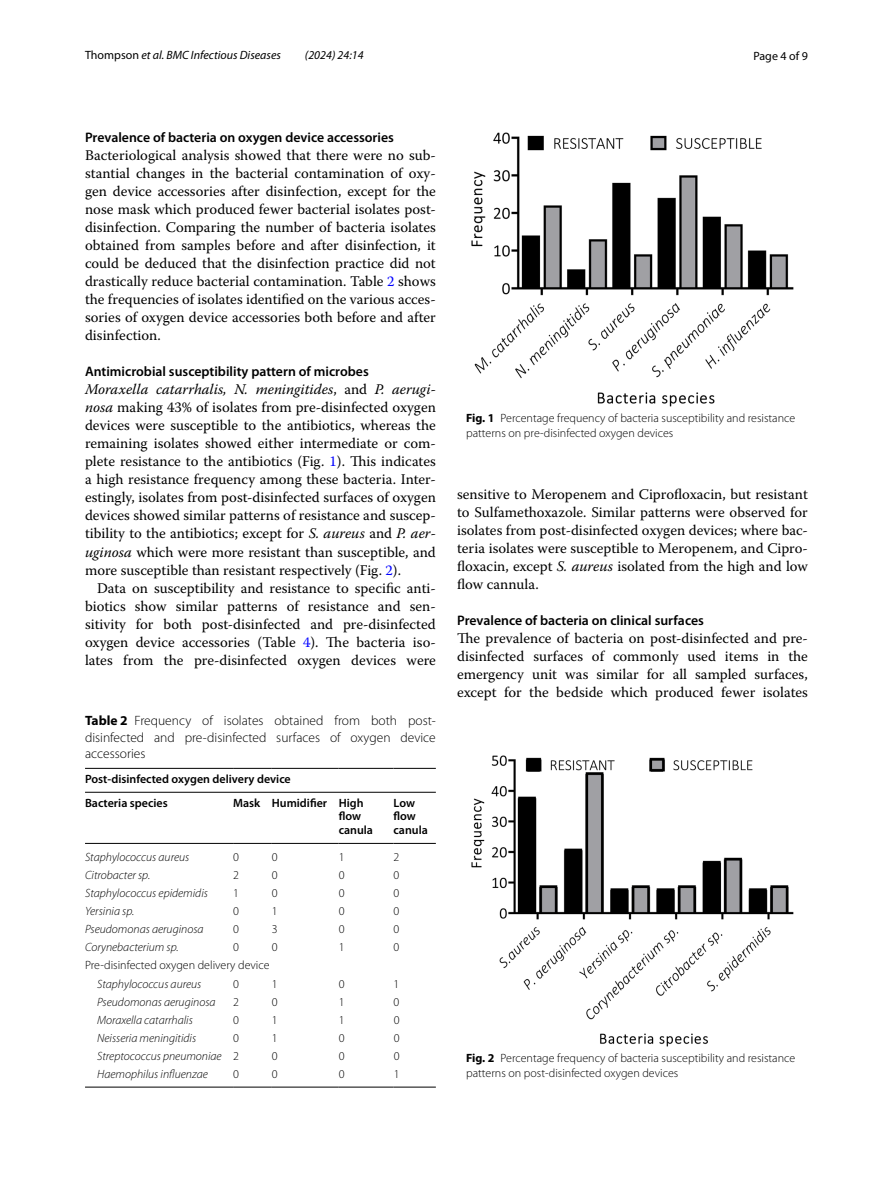
<style>
.page{position:relative;width:893px;height:1187px;background:#fff}
.page>*{position:absolute;margin:0;border:0;box-sizing:border-box;transform-origin:0 0}
.t1{font:14.7px/18px "Warnock Pro";color:#000;text-align:justify}
.t2{font:600 13.8px "Myriad Pro";color:#000}
.t3{font:300 13.5px/16.5px "Myriad Pro";color:#000;text-align:justify}
.t4{font:300 12px/15px "Myriad Pro";color:#000}
.t5{font:italic 300 12px "Myriad Pro";color:#000}
.t6{font:600 12px/13.5px "Myriad Pro";color:#000}
.t7{font:italic 12px "Myriad Pro";color:#000}
.t8{font:12px "Myriad Pro";color:#000}
.s1{font-style:normal}
.s2{color:#00f}
.s3{font-style:italic}
.s4{font-weight:700}
</style>
<div class="page">
<hr style="left:85px;top:768px;width:148px;height:1px;background:#000">
<hr style="left:233px;top:768px;width:39px;height:1px;background:#000">
<hr style="left:272px;top:768px;width:67px;height:1px;background:#000">
<hr style="left:339px;top:768px;width:55px;height:1px;background:#000">
<hr style="left:394px;top:768px;width:42px;height:1px;background:#000">
<hr style="left:85px;top:843px;width:148px;height:1px;background:#000">
<hr style="left:233px;top:843px;width:39px;height:1px;background:#000">
<hr style="left:272px;top:843px;width:67px;height:1px;background:#000">
<hr style="left:339px;top:843px;width:55px;height:1px;background:#000">
<hr style="left:394px;top:843px;width:42px;height:1px;background:#000">
<hr style="left:85px;top:1086px;width:148px;height:1px;background:#000">
<hr style="left:233px;top:1086px;width:39px;height:1px;background:#000">
<hr style="left:272px;top:1086px;width:67px;height:1px;background:#000">
<hr style="left:339px;top:1086px;width:55px;height:1px;background:#000">
<hr style="left:394px;top:1086px;width:42px;height:1px;background:#000">
<hr style="left:85px;top:792px;width:351px;height:1px;background:#000">
<img style="left:472px;top:133px;width:321px;height:273px">
<img style="left:472px;top:755px;width:321px;height:291px">
<p class="t7" style="left:85px;top:48px;width:197px"><span class="s1">Thompson</span> et al. BMC Infectious Diseases</p>
<p class="t7" style="left:305px;top:48px;width:60px">(2024) 24:14</p>
<p class="t8" style="left:753px;top:48px;width:56px">Page 4 of 9</p>
<p class="t2" style="left:85px;top:129px;width:310px">Prevalence of bacteria on oxygen device accessories</p>
<p class="t1" style="left:85px;top:146px;width:352px">Bacteriological analysis showed that there were no sub&shy;stantial changes in the bacterial contamination of oxy&shy;gen device accessories after disinfection, except for the nose mask which produced fewer bacterial isolates post&shy;disinfection. Comparing the number of bacteria isolates obtained from samples before and after disinfection, it could be deduced that the disinfection practice did not drastically reduce bacterial contamination. Table <span class="s2">2</span> shows the frequencies of isolates identified on the various acces&shy;sories of oxygen device accessories both before and after disinfection.</p>
<p class="t2" style="left:85px;top:363px;width:285px">Antimicrobial susceptibility pattern of microbes</p>
<p class="t1" style="left:85px;top:380px;width:352px"><span class="s3">Moraxella catarrhalis, N. meningitides</span>, and <span class="s3">P. aerugi&shy;nosa</span> making 43% of isolates from pre-disinfected oxygen devices were susceptible to the antibiotics, whereas the remaining isolates showed either intermediate or com&shy;plete resistance to the antibiotics (Fig. <span class="s2">1</span>). This indicates a high resistance frequency among these bacteria. Inter&shy;estingly, isolates from post-disinfected surfaces of oxygen devices showed similar patterns of resistance and suscep&shy;tibility to the antibiotics; except for <span class="s3">S. aureus</span> and <span class="s3">P. aer&shy;uginosa</span> which were more resistant than susceptible, and more susceptible than resistant respectively (Fig. <span class="s2">2</span>).</p>
<p class="t1" style="left:85px;top:578px;width:352px;text-indent:12px">Data on susceptibility and resistance to specific anti&shy;biotics show similar patterns of resistance and sen&shy;sitivity for both post-disinfected and pre-disinfected oxygen device accessories (Table <span class="s2">4</span>). The bacteria iso&shy;lates from the pre-disinfected oxygen devices were</p>
<p class="t3" style="left:85px;top:712px;width:352px"><span class="s4">Table 2</span> Frequency of isolates obtained from both post&shy;disinfected and pre-disinfected surfaces of oxygen device accessories</p>
<p class="t6" style="left:85px;top:766px;width:207px;line-height:23.9px">Post-disinfected oxygen delivery device<br>Bacteria species</p>
<p class="t6" style="left:339px;top:795px;width:36px;text-indent:-106px">Mask Humidifier High flow canula</p>
<p class="t6" style="left:394px;top:795px;width:36px">Low flow canula</p>
<p class="t5" style="left:85px;top:850px;width:106px">Staphylococcus aureus</p>
<p class="t4" style="left:233px;top:849px;width:7px">0</p>
<p class="t4" style="left:272px;top:849px;width:7px">0</p>
<p class="t4" style="left:339px;top:849px;width:7px">1</p>
<p class="t4" style="left:394px;top:849px;width:7px">2</p>
<p class="t5" style="left:85px;top:868px;width:67px">Citrobacter sp.</p>
<p class="t4" style="left:233px;top:867px;width:7px">2</p>
<p class="t4" style="left:272px;top:867px;width:7px">0</p>
<p class="t4" style="left:339px;top:867px;width:7px">0</p>
<p class="t4" style="left:394px;top:867px;width:7px">0</p>
<p class="t5" style="left:85px;top:886px;width:124px">Staphylococcus epidemidis</p>
<p class="t4" style="left:233px;top:885px;width:7px">1</p>
<p class="t4" style="left:272px;top:885px;width:7px">0</p>
<p class="t4" style="left:339px;top:885px;width:7px">0</p>
<p class="t4" style="left:394px;top:885px;width:7px">0</p>
<p class="t5" style="left:85px;top:904px;width:51px">Yersinia sp.</p>
<p class="t4" style="left:233px;top:903px;width:7px">0</p>
<p class="t4" style="left:272px;top:903px;width:7px">1</p>
<p class="t4" style="left:339px;top:903px;width:7px">0</p>
<p class="t4" style="left:394px;top:903px;width:7px">0</p>
<p class="t5" style="left:85px;top:922px;width:120px">Pseudomonas aeruginosa</p>
<p class="t4" style="left:233px;top:921px;width:7px">0</p>
<p class="t4" style="left:272px;top:921px;width:7px">3</p>
<p class="t4" style="left:339px;top:921px;width:7px">0</p>
<p class="t4" style="left:394px;top:921px;width:7px">0</p>
<p class="t5" style="left:85px;top:940px;width:95px">Corynebacterium sp.</p>
<p class="t4" style="left:233px;top:939px;width:7px">0</p>
<p class="t4" style="left:272px;top:939px;width:7px">0</p>
<p class="t4" style="left:339px;top:939px;width:7px">1</p>
<p class="t4" style="left:394px;top:939px;width:7px">0</p>
<p class="t4" style="left:85px;top:958px;width:186px">Pre-disinfected oxygen delivery device</p>
<p class="t5" style="left:97px;top:977px;width:106px">Staphylococcus aureus</p>
<p class="t4" style="left:233px;top:976px;width:7px">0</p>
<p class="t4" style="left:272px;top:976px;width:7px">1</p>
<p class="t4" style="left:339px;top:976px;width:7px">0</p>
<p class="t4" style="left:394px;top:976px;width:7px">1</p>
<p class="t5" style="left:97px;top:995px;width:120px">Pseudomonas aeruginosa</p>
<p class="t4" style="left:233px;top:994px;width:7px">2</p>
<p class="t4" style="left:272px;top:994px;width:7px">0</p>
<p class="t4" style="left:339px;top:994px;width:7px">1</p>
<p class="t4" style="left:394px;top:994px;width:7px">0</p>
<p class="t5" style="left:97px;top:1013px;width:97px">Moraxella catarrhalis</p>
<p class="t4" style="left:233px;top:1012px;width:7px">0</p>
<p class="t4" style="left:272px;top:1012px;width:7px">1</p>
<p class="t4" style="left:339px;top:1012px;width:7px">1</p>
<p class="t4" style="left:394px;top:1012px;width:7px">0</p>
<p class="t5" style="left:97px;top:1031px;width:100px">Neisseria meningitidis</p>
<p class="t4" style="left:233px;top:1030px;width:7px">0</p>
<p class="t4" style="left:272px;top:1030px;width:7px">1</p>
<p class="t4" style="left:339px;top:1030px;width:7px">0</p>
<p class="t4" style="left:394px;top:1030px;width:7px">0</p>
<p class="t5" style="left:97px;top:1049px;width:143px">Streptococcus pneumoniae <span class="s1">2</span></p>
<p class="t4" style="left:272px;top:1048px;width:7px">0</p>
<p class="t4" style="left:339px;top:1048px;width:7px">0</p>
<p class="t4" style="left:394px;top:1048px;width:7px">0</p>
<p class="t5" style="left:97px;top:1068px;width:112px">Haemophilus influenzae</p>
<p class="t4" style="left:233px;top:1067px;width:7px">0</p>
<p class="t4" style="left:272px;top:1067px;width:7px">0</p>
<p class="t4" style="left:339px;top:1067px;width:7px">0</p>
<p class="t4" style="left:394px;top:1067px;width:7px">1</p>
<p class="t4" style="left:466px;top:410px;width:331px"><span class="s4">Fig. 1</span> Percentage frequency of bacteria susceptibility and resistance patterns on pre-disinfected oxygen devices</p>
<p class="t1" style="left:457px;top:485px;width:352px">sensitive to Meropenem and Ciprofloxacin, but resistant to Sulfamethoxazole. Similar patterns were observed for isolates from post-disinfected oxygen devices; where bac&shy;teria isolates were susceptible to Meropenem, and Cipro&shy;floxacin, except <span class="s3">S. aureus</span> isolated from the high and low flow cannula.</p>
<p class="t2" style="left:457px;top:611px;width:248px">Prevalence of bacteria on clinical surfaces</p>
<p class="t1" style="left:457px;top:629px;width:352px">The prevalence of bacteria on post-disinfected and pre&shy;disinfected surfaces of commonly used items in the emergency unit was similar for all sampled surfaces, except for the bedside which produced fewer isolates</p>
<p class="t4" style="left:466px;top:1050px;width:331px"><span class="s4">Fig. 2</span> Percentage frequency of bacteria susceptibility and resistance patterns on post-disinfected oxygen devices</p>
</div>
